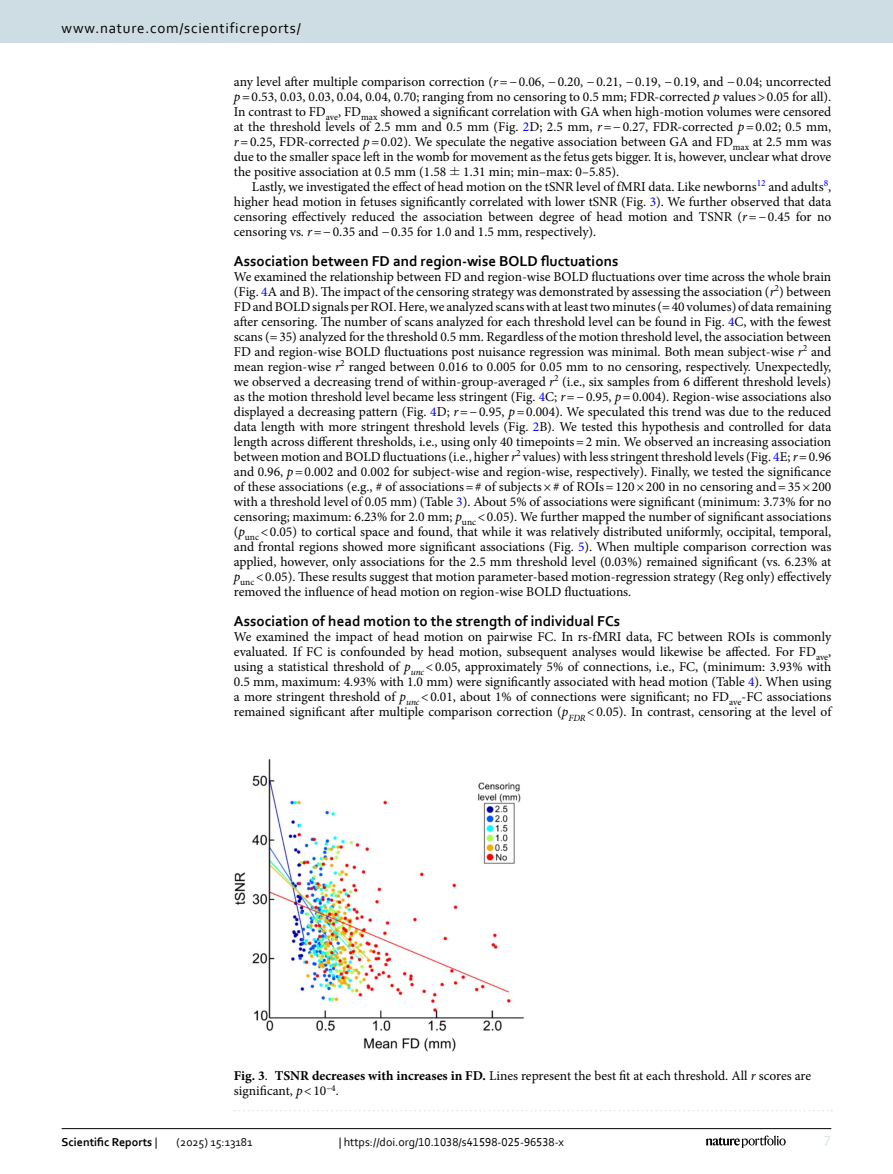
<style>
.page{position:relative;width:893px;height:1174px;background:#fff}
.page>*{position:absolute;margin:0;border:0;box-sizing:border-box;transform-origin:0 0}
.Head_2{font:700 15px "Corbel";color:#000}
.t1{font:15px "Corbel";letter-spacing:.05em;color:#000}
.t2{font:15px "Corbel";color:#d9e4eb}
.Body_Text{font:13.5px/15px "Minion Pro";color:#000;text-align:justify}
.Body_Text_Indent{font:13.5px/15px "Minion Pro";color:#000;text-align:justify}
.Figure_Caption{font:13.5px/15px "Minion Pro";color:#000}
.t3{font:12px "Corbel";color:#000}
.t4{font:700 12px "Corbel";color:#000}
.s1{font-style:italic}
.s2{color:#00f}
.s3{font-weight:700}
.s4{font-weight:400}
</style>
<div class="page">
<img style="left:234px;top:759px;width:290px;height:293px">
<svg style="left:235px;top:1110px;width:597px;height:1px"></svg>
<hr style="left:62px;top:1128px;width:769px;height:1px;background:#000">
<svg style="left:706px;top:1135px;width:80px;height:12px"></svg>
<div style="left:0;top:0;width:893px;height:43px;background:#cedde4"></div>
<p class="t1" style="left:62px;top:18px;width:241px">www.nature.com/scientificreports/</p>
<p class="Body_Text_Indent" style="left:234px;top:74px;width:599px">any level after multiple comparison correction (<span class="s1">r</span>=−0.06, −0.20, −0.21, −0.19, −0.19, and −0.04; uncorrected <span class="s1">p</span>=0.53, 0.03, 0.03, 0.04, 0.04, 0.70; ranging from no censoring to 0.5 mm; FDR-corrected <span class="s1">p</span> values&gt;0.05 for all).<br>In contrast to FD<sub>ave</sub>, FD<sub>max</sub> showed a significant correlation with GA when high-motion volumes were censored at the threshold levels of 2.5 mm and 0.5 mm (Fig. <span class="s2">2</span>D; 2.5 mm, <span class="s1">r</span>=−0.27, FDR-corrected <span class="s1">p</span>=0.02; 0.5 mm, <span class="s1">r</span>=0.25, FDR-corrected <span class="s1">p</span>=0.02). We speculate the negative association between GA and FD<sub>max</sub> at 2.5 mm was due to the smaller space left in the womb for movement as the fetus gets bigger. It is, however, unclear what drove the positive association at 0.5 mm (1.58</p>
<p class="Body_Text_Indent" style="left:463px;top:164px;width:158px">1.31 min; min–max: 0–5.85).</p>
<p class="Body_Text_Indent" style="left:234px;top:179px;width:599px;text-indent:18px">Lastly, we investigated the effect of head motion on the tSNR level of fMRI data. Like newborns<sup>12</sup> and adults<sup>8</sup>, higher head motion in fetuses significantly correlated with lower tSNR (Fig. <span class="s2">3</span>). We further observed that data censoring effectively reduced the association between degree of head motion and TSNR (<span class="s1">r</span>=−0.45 for no censoring vs. <span class="s1">r</span>=−0.35 and −0.35 for 1.0 and 1.5 mm, respectively).</p>
<p class="Head_2" style="left:234px;top:251px;width:386px">Association between FD and region-wise BOLD fluctuations</p>
<p class="Body_Text" style="left:234px;top:269px;width:599px">We examined the relationship between FD and region-wise BOLD fluctuations over time across the whole brain (Fig. <span class="s2">4</span>A and B). The impact of the censoring strategy was demonstrated by assessing the association (<span class="s1">r</span><sup>2</sup>) between FD and BOLD signals per ROI. Here, we analyzed scans with at least two minutes (=40 volumes) of data remaining after censoring. The number of scans analyzed for each threshold level can be found in Fig. <span class="s2">4</span>C, with the fewest scans (=35) analyzed for the threshold 0.5 mm. Regardless of the motion threshold level, the association between FD and region-wise BOLD fluctuations post nuisance regression was minimal. Both mean subject-wise <span class="s1">r</span><sup>2</sup> and mean region-wise <span class="s1">r</span><sup>2</sup> ranged between 0.016 to 0.005 for 0.05 mm to no censoring, respectively. Unexpectedly, we observed a decreasing trend of within-group-averaged <span class="s1">r</span><sup>2</sup> (i.e., six samples from 6 different threshold levels) as the motion threshold level became less stringent (Fig. <span class="s2">4</span>C; <span class="s1">r</span>=−0.95, <span class="s1">p</span>=0.004). Region-wise associations also displayed a decreasing pattern (Fig. <span class="s2">4</span>D; <span class="s1">r</span>=−0.95, <span class="s1">p</span>=0.004). We speculated this trend was due to the reduced data length with more stringent threshold levels (Fig. <span class="s2">2</span>B). We tested this hypothesis and controlled for data length across different thresholds, i.e., using only 40 timepoints=2 min. We observed an increasing association between motion and BOLD fluctuations (i.e., higher <span class="s1">r</span><sup>2</sup> values) with less stringent threshold levels (Fig. <span class="s2">4</span>E; <span class="s1">r</span>=0.96 and 0.96, <span class="s1">p</span>=0.002 and 0.002 for subject-wise and region-wise, respectively). Finally, we tested the significance of these associations (e.g., # of associations=# of subjects×# of ROIs=120×200 in no censoring and=35×200 with a threshold level of 0.05 mm) (Table <span class="s2">3</span>). About 5% of associations were significant (minimum: 3.73% for no censoring; maximum: 6.23% for 2.0 mm; <span class="s1">p</span><sub>unc</sub> &lt;0.05). We further mapped the number of significant associations (<span class="s1">p</span><sub>unc</sub> &lt;0.05) to cortical space and found, that while it was relatively distributed uniformly, occipital, temporal, and frontal regions showed more significant associations (Fig. <span class="s2">5</span>). When multiple comparison correction was applied, however, only associations for the 2.5 mm threshold level (0.03%) remained significant (vs. 6.23% at <span class="s1">p</span><sub>unc</sub> &lt;0.05). These results suggest that motion parameter-based motion-regression strategy (Reg only) effectively removed the influence of head motion on region-wise BOLD fluctuations.</p>
<p class="Head_2" style="left:234px;top:611px;width:388px">Association of head motion to the strength of individual FCs</p>
<p class="Body_Text" style="left:234px;top:629px;width:599px">We examined the impact of head motion on pairwise FC. In rs-fMRI data, FC between ROIs is commonly evaluated. If FC is confounded by head motion, subsequent analyses would likewise be affected. For FD<sub>ave</sub>, using a statistical threshold of <span class="s1">p</span><sub>unc</sub> &lt;0.05, approximately 5% of connections, i.e., FC, (minimum: 3.93% with 0.5 mm, maximum: 4.93% with 1.0 mm) were significantly associated with head motion (Table <span class="s2">4</span>). When using a more stringent threshold of <span class="s1">p</span><sub>unc</sub> &lt;0.01, about 1% of connections were significant; no FD<sub>ave</sub>-FC associations remained significant after multiple comparison correction (<span class="s1">p</span><sub>FDR</sub> &lt;0.05). In contrast, censoring at the level of</p>
<p class="Figure_Caption" style="left:234px;top:1068px;width:579px"><span class="s3">Fig. 3</span>. <span class="s3">TSNR decreases with increases in FD.</span> Lines represent the best fit at each threshold. All <span class="s1">r</span> scores are significant, <span class="s1">p</span>&lt;10<sup>–4</sup>.</p>
<p class="t4" style="left:62px;top:1134px;width:97px">Scientific Reports <span class="s4">|</span></p>
<p class="t3" style="left:177px;top:1134px;width:77px">(2025) 15:13181</p>
<p class="t3" style="left:339px;top:1134px;width:227px">| https://doi.org/10.1038/s41598-025-96538-x</p>
<p class="t2" style="left:824px;top:1132px;width:9px">7</p>
</div>
